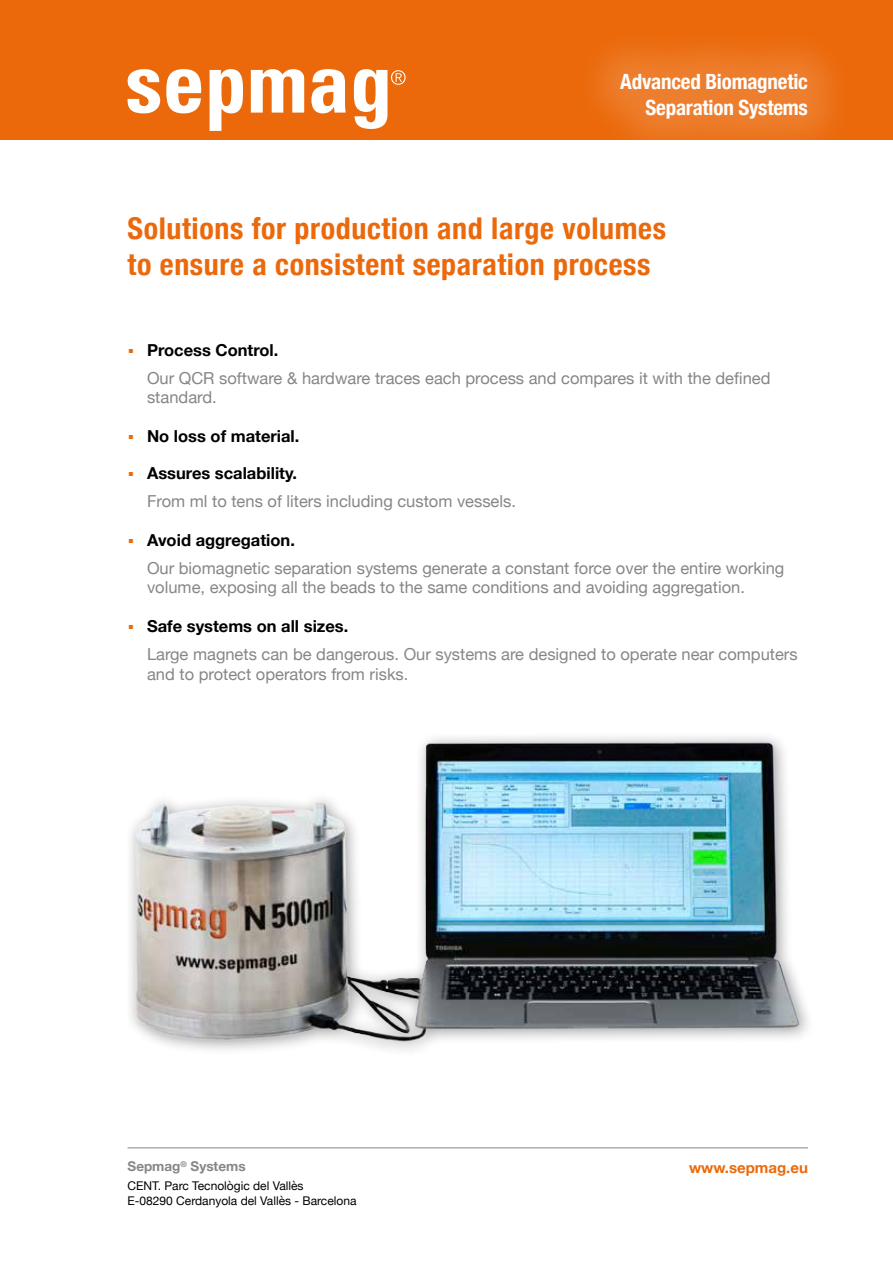
<style>
.page{position:relative;width:893px;height:1263px;background:#fff}
.page>*{position:absolute;margin:0;border:0;box-sizing:border-box;transform-origin:0 0}
.t1{font:700 condensed 30px/36px "Helvetica Neue";letter-spacing:.02em;color:#eb690b}
.t2{font:700 condensed 21px/25.5px "Helvetica Neue";letter-spacing:-.01em;color:#fff;text-align:right}
.t3{font:16.5px/28px "Helvetica Neue";color:#868688}
.t4{font:700 16.5px "Helvetica Neue";color:#000}
.t5{font:700 15px "Helvetica Neue";color:#eb690b}
.t6{font:700 13.5px "Helvetica Neue";color:#868688}
.t7{font:12px/15px "Helvetica Neue";color:#000}
.s1{font-weight:700;color:#000}
</style>
<div class="page">
<div style="left:0;top:0;width:893px;height:139px;background:#eb690b"></div>
<div style="left:573px;top:25px;width:282px;height:141px;background:#fff;opacity:.15"></div>
<svg style="left:127px;top:69px;width:33px;height:44px"></svg>
<svg style="left:166px;top:69px;width:36px;height:44px"></svg>
<svg style="left:210px;top:69px;width:33px;height:62px"></svg>
<svg style="left:251px;top:69px;width:53px;height:44px"></svg>
<svg style="left:311px;top:69px;width:35px;height:44px"></svg>
<svg style="left:353px;top:69px;width:53px;height:60px"></svg>
<hr style="left:128px;top:1147px;width:680px;height:1px;background:#868688">
<img style="left:130px;top:736px;width:679px;height:314px">
<p class="t2" style="left:620px;top:68px;width:189px">Advanced Biomagnetic<br>Separation Systems</p>
<h1 class="t1" style="left:128px;top:208px;width:540px">Solutions for production and large volumes to ensure a consistent separation process</h1>
<p class="t3" style="left:147px;top:337px;width:625px;text-indent:-19px"><sup>.</sup> <span class="s1">Process Control.<br></span>Our QCR software &amp; hardware traces each process and compares it with the defined</p>
<p class="t3" style="left:147px;top:384px;width:71px">standard.</p>
<p class="t4" style="left:128px;top:423px;width:173px"><sup>.</sup> No loss of material.</p>
<p class="t3" style="left:147px;top:460px;width:370px;text-indent:-20px"><sup>.</sup> <span class="s1">Assures scalability.<br></span>From ml to tens of liters including custom vessels.</p>
<p class="t3" style="left:147px;top:527px;width:639px;text-indent:-20px"><sup>.</sup> <span class="s1">Avoid aggregation.<br></span>Our biomagnetic separation systems generate a constant force over the entire working</p>
<p class="t3" style="left:147px;top:574px;width:599px">volume, exposing all the beads to the same conditions and avoiding aggregation.</p>
<p class="t3" style="left:147px;top:613px;width:652px;text-indent:-20px"><sup>.</sup> <span class="s1">Safe systems on all sizes.<br></span>Large magnets can be dangerous. Our systems are designed to operate near computers</p>
<p class="t3" style="left:147px;top:661px;width:263px">and to protect operators from risks.</p>
<p class="t6" style="left:128px;top:1156px;width:120px">Sepmag<sup>®</sup> Systems</p>
<p class="t7" style="left:128px;top:1179px;width:230px">CENT. Parc Tecnològic del Vallès<br>E-08290 Cerdanyola del Vallès - Barcelona</p>
<p class="t5" style="left:689px;top:1156px;width:120px">www.sepmag.eu</p>
</div>
